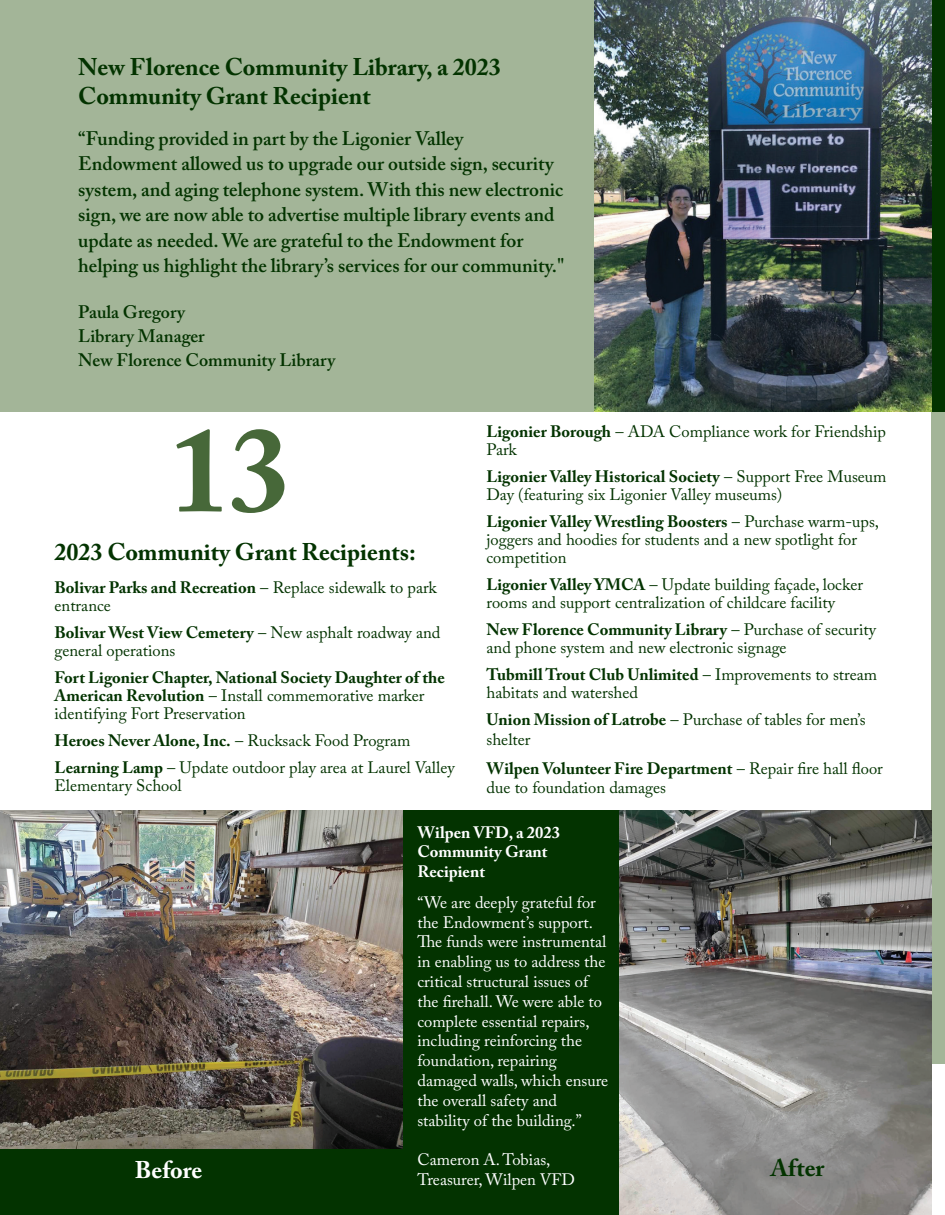
<style>
.page{position:relative;width:945px;height:1215px;background:#fff}
.page>*{position:absolute;margin:0;border:0;box-sizing:border-box;transform-origin:0 0}
.t1{font:700 120px "Adobe Caslon Pro";color:#476839}
.t2{font:700 24px/28.8px "Adobe Caslon Pro";color:#033300}
.t3{font:700 24px "Adobe Caslon Pro";color:#fff}
.t4{font:600 19.5px/25.5px "Adobe Caslon Pro";color:#033300}
.t5{font:600 18px/24px "Adobe Caslon Pro";color:#033300}
.t6{font:16.5px/18px "Adobe Caslon Pro";color:#033300}
.t7{font:16.5px/19.8px "Adobe Caslon Pro";color:#fff}
.t8{font:700 16.5px/18px "Adobe Caslon Pro";color:#033300}
.t9{font:700 16.5px/19.8px "Adobe Caslon Pro";color:#fff}
.s1{font-weight:700}
.s2{font-weight:400}
</style>
<div class="page">
<div style="left:932px;top:408px;width:13px;height:655px;background:#a3b598"></div>
<div style="left:932px;top:0;width:13px;height:412px;background:#033300"></div>
<div style="left:0;top:0;width:594px;height:412px;background:#a3b598"></div>
<img style="left:594px;top:0;width:338px;height:412px">
<div style="left:0;top:810px;width:932px;height:405px;background:#033300"></div>
<img style="left:0;top:810px;width:402px;height:338px">
<img style="left:620px;top:810px;width:312px;height:405px">
<h2 class="t2" style="left:78px;top:53px;width:424px">New Florence Community Library, a 2023<br>Community Grant Recipient</h2>
<p class="t4" style="left:78px;top:125px;width:488px">“Funding provided in part by the Ligonier Valley Endowment allowed us to upgrade our outside sign, security system, and aging telephone system. With this new electronic sign, we are now able to advertise multiple library events and update as needed. We are grateful to the Endowment for helping us highlight the library’s services for our community."</p>
<p class="t5" style="left:78px;top:299px;width:259px">Paula Gregory<br>Library Manager<br>New Florence Community Library</p>
<h1 class="t1" style="left:169px;top:400px;width:121px">13</h1>
<h2 class="t2" style="left:55px;top:538px;width:363px">2023 Community Grant Recipients:</h2>
<p class="t6" style="left:55px;top:578px;width:384px"><span class="s1">Bolivar Parks and Recreation</span> – Replace sidewalk to park entrance</p>
<p class="t6" style="left:55px;top:623px;width:387px"><span class="s1">Bolivar West View Cemetery</span> – New asphalt roadway and general operations</p>
<p class="t8" style="left:55px;top:668px;width:392px">Fort Ligonier Chapter, National Society Daughter of the<br>American Revolution <span class="s2">– Install commemorative marker identifying Fort Preservation</span></p>
<p class="t6" style="left:55px;top:727px;width:402px;line-height:27px"><span class="s1">Heroes Never Alone, Inc.</span> – Rucksack Food Program<br><span class="s1">Learning Lamp</span> – Update outdoor play area at Laurel Valley</p>
<p class="t6" style="left:55px;top:776px;width:129px">Elementary School</p>
<p class="t6" style="left:487px;top:422px;width:401px"><span class="s1">Ligonier Borough</span> – ADA Compliance work for Friendship<br>Park</p>
<p class="t6" style="left:487px;top:467px;width:402px"><span class="s1">Ligonier Valley Historical Society</span> – Support Free Museum<br>Day (featuring six Ligonier Valley museums)</p>
<p class="t6" style="left:487px;top:512px;width:394px"><span class="s1">Ligonier Valley Wrestling Boosters</span> – Purchase warm-ups, joggers and hoodies for students and a new spotlight for competition</p>
<p class="t6" style="left:487px;top:575px;width:378px"><span class="s1">Ligonier Valley YMCA</span> – Update building façade, locker rooms and support centralization of childcare facility</p>
<p class="t6" style="left:487px;top:620px;width:391px"><span class="s1">New Florence Community Library</span> – Purchase of security and phone system and new electronic signage</p>
<p class="t6" style="left:487px;top:665px;width:392px"><span class="s1">Tubmill Trout Club Unlimited</span> – Improvements to stream habitats and watershed</p>
<p class="t6" style="left:487px;top:709px;width:381px;line-height:19.8px"><span class="s1">Union Mission of Latrobe</span> – Purchase of tables for men’s shelter</p>
<p class="t6" style="left:487px;top:758px;width:398px;line-height:19.8px"><span class="s1">Wilpen Volunteer Fire Department</span> – Repair fire hall floor due to foundation damages</p>
<h2 class="t3" style="left:135px;top:1156px;width:69px">Before</h2>
<p class="t9" style="left:417px;top:822px;width:144px">Wilpen VFD, a 2023<br>Community Grant<br>Recipient</p>
<p class="t7" style="left:417px;top:892px;width:192px">“We are deeply grateful for the Endowment’s support.<br>The funds were instrumental in enabling us to address the critical structural issues of the firehall. We were able to complete essential repairs, including reinforcing the foundation, repairing damaged walls, which ensure the overall safety and stability of the building.”</p>
<p class="t7" style="left:417px;top:1150px;width:135px">Cameron A. Tobias,</p>
<p class="t7" style="left:417px;top:1169px;width:159px">Treasurer, Wilpen VFD</p>
<h2 class="t2" style="left:771px;top:1154px;width:55px">After</h2>
</div>
